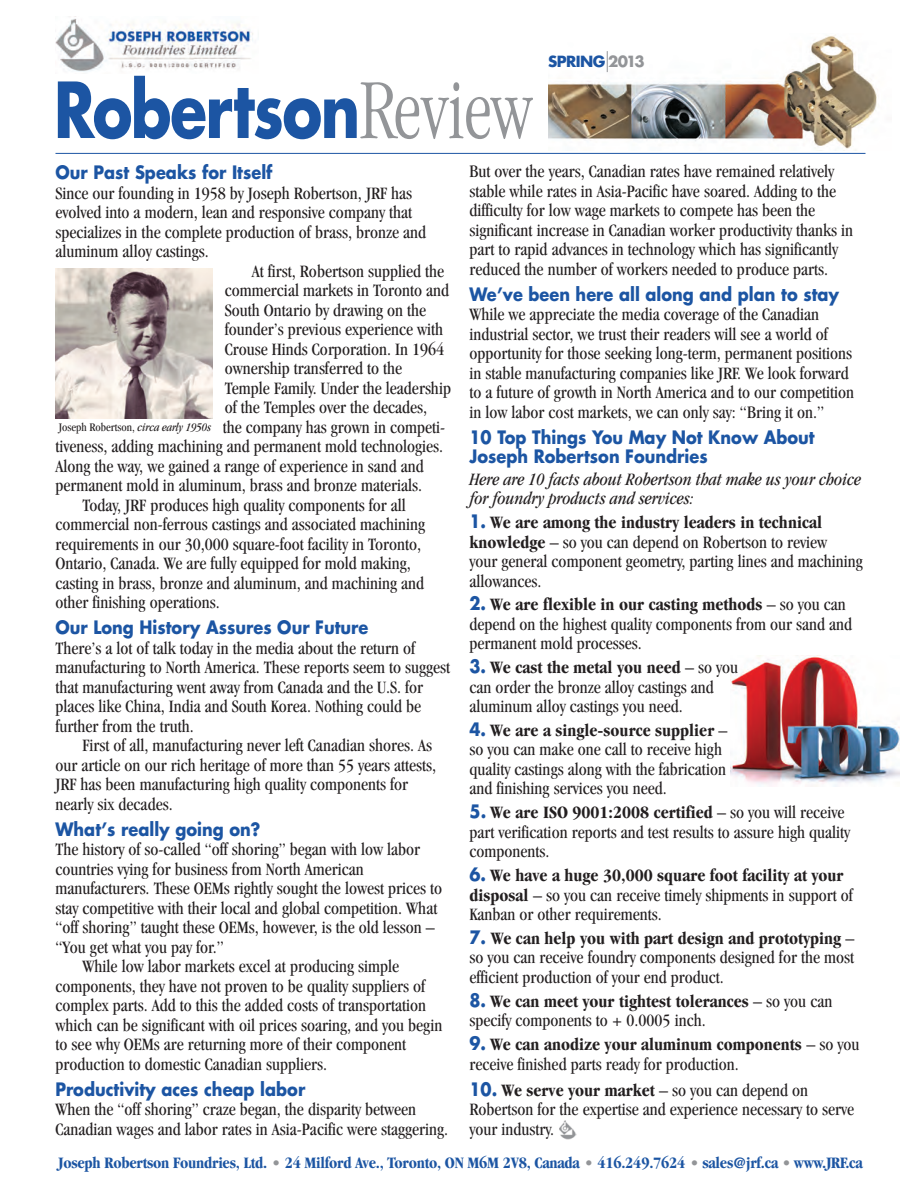
<style>
.page{position:relative;width:918px;height:1188px;background:#fff}
.page>*{position:absolute;margin:0;border:0;box-sizing:border-box;transform-origin:0 0}
.t1{font:700 75px "Futura";letter-spacing:-.025em;color:#1c55a3;scale:.8 1}
.t2{font:condensed 18px/19.5px "Garamond";color:#231f20}
.t3{font:700 18px/19.5px "Futura";color:#1c55a3;scale:.9 1}
.t4{font:italic condensed 18px/19.5px "Garamond";color:#231f20}
.t5{font:700 condensed 16.5px "Garamond";letter-spacing:-.015em;color:#1c55a3}
.t6{font:700 15px "Futura";letter-spacing:-.035em;color:#1c55a3}
.t7{font:condensed 12px "Garamond";color:#231f20}
.s1{font-family:"Garamond";font-weight:300;font-stretch:condensed;font-size:88.5px;color:#939598}
.s2{color:#939598}
.s3{font-style:italic}
.s4{font-family:"Futura";font-weight:700;font-stretch:normal;color:#1c55a3}
.s5{font-weight:700}
</style>
<div class="page">
<img style="left:731px;top:656px;width:169px;height:130px">
<img style="left:548px;top:35px;width:329px;height:114px">
<img style="left:56px;top:18px;width:197px;height:54px">
<svg style="left:607px;top:51px;width:1px;height:21px"></svg>
<hr style="left:56px;top:153px;width:810px;height:1px;background:#1c55a3">
<img style="left:56px;top:268px;width:157px;height:150px">
<img style="left:559px;top:1120px;width:18px;height:20px">
<h1 class="t1" style="left:54px;top:76px;width:598px">Robertson<span class="s1">Review</span></h1>
<p class="t6" style="left:548px;top:55px;width:98px">SPRING <span class="s2">2013</span></p>
<p class="t3" style="left:56px;top:164px;width:243px">Our Past Speaks for Itself</p>
<p class="t2" style="left:56px;top:185px;width:358px">Since our founding in 1958 by Joseph Robertson, JRF has</p>
<p class="t2" style="left:56px;top:204px;width:358px">evolved into a modern, lean and responsive company that</p>
<p class="t2" style="left:56px;top:224px;width:372px">specializes in the complete production of brass, bronze and</p>
<p class="t2" style="left:56px;top:243px;width:155px">aluminum alloy castings.</p>
<p class="t2" style="left:252px;top:263px;width:194px">At first, Robertson supplied the</p>
<p class="t2" style="left:225px;top:282px;width:226px">commercial markets in Toronto and</p>
<p class="t2" style="left:225px;top:302px;width:203px">South Ontario by drawing on the</p>
<p class="t2" style="left:225px;top:321px;width:220px">founder’s previous experience with</p>
<p class="t2" style="left:225px;top:341px;width:221px">Crouse Hinds Corporation. In 1964</p>
<p class="t2" style="left:225px;top:360px;width:179px">ownership transferred to the</p>
<p class="t2" style="left:225px;top:380px;width:228px">Temple Family. Under the leadership</p>
<p class="t2" style="left:225px;top:399px;width:204px">of the Temples over the decades,</p>
<p class="t2" style="left:223px;top:419px;width:224px">the company has grown in competi-</p>
<p class="t2" style="left:56px;top:438px;width:389px">tiveness, adding machining and permanent mold technologies.</p>
<p class="t2" style="left:56px;top:458px;width:370px">Along the way, we gained a range of experience in sand and</p>
<p class="t2" style="left:56px;top:477px;width:368px">permanent mold in aluminum, brass and bronze materials.</p>
<p class="t2" style="left:82px;top:497px;width:325px">Today, JRF produces high quality components for all</p>
<p class="t2" style="left:56px;top:516px;width:371px">commercial non-ferrous castings and associated machining</p>
<p class="t2" style="left:56px;top:536px;width:367px">requirements in our 30,000 square-foot facility in Toronto,</p>
<p class="t2" style="left:56px;top:555px;width:357px">Ontario, Canada. We are fully equipped for mold making,</p>
<p class="t2" style="left:56px;top:575px;width:370px">casting in brass, bronze and aluminum, and machining and</p>
<p class="t2" style="left:56px;top:594px;width:166px">other finishing operations.</p>
<p class="t3" style="left:56px;top:619px;width:349px">Our Long History Assures Our Future</p>
<p class="t2" style="left:56px;top:640px;width:396px">There’s a lot of talk today in the media about the return of manufacturing to North America. These reports seem to suggest that manufacturing went away from Canada and the U.S. for places like China, India and South Korea. Nothing could be further from the truth.</p>
<p class="t2" style="left:56px;top:737px;width:382px;text-indent:27px">First of all, manufacturing never left Canadian shores. As our article on our rich heritage of more than 55 years attests, JRF has been manufacturing high quality components for nearly six decades.</p>
<p class="t3" style="left:56px;top:821px;width:229px">What’s really going on?</p>
<p class="t2" style="left:56px;top:841px;width:366px">The history of so-called “off shoring” began with low labor</p>
<p class="t2" style="left:56px;top:861px;width:310px">countries vying for business from North American</p>
<p class="t2" style="left:56px;top:880px;width:388px">manufacturers. These OEMs rightly sought the lowest prices to</p>
<p class="t2" style="left:56px;top:900px;width:383px">stay competitive with their local and global competition. What</p>
<p class="t2" style="left:56px;top:919px;width:381px">“off shoring” taught these OEMs, however, is the old lesson –</p>
<p class="t2" style="left:56px;top:939px;width:170px">“You get what you pay for.”</p>
<p class="t2" style="left:83px;top:958px;width:318px">While low labor markets excel at producing simple</p>
<p class="t2" style="left:56px;top:978px;width:371px">components, they have not proven to be quality suppliers of</p>
<p class="t2" style="left:56px;top:997px;width:372px">complex parts. Add to this the added costs of transportation</p>
<p class="t2" style="left:56px;top:1017px;width:388px">which can be significant with oil prices soaring, and you begin</p>
<p class="t2" style="left:56px;top:1036px;width:352px">to see why OEMs are returning more of their component</p>
<p class="t2" style="left:56px;top:1056px;width:273px">production to domestic Canadian suppliers.</p>
<p class="t3" style="left:56px;top:1081px;width:279px">Productivity aces cheap labor</p>
<p class="t2" style="left:56px;top:1101px;width:394px">When the “off shoring” craze began, the disparity between<br>Canadian wages and labor rates in Asia-Pacific were staggering.</p>
<p class="t7" style="left:59px;top:423px;width:154px">Joseph Robertson, <span class="s3">circa early 1950s</span></p>
<p class="t2" style="left:470px;top:163px;width:385px">But over the years, Canadian rates have remained relatively stable while rates in Asia-Pacific have soared. Adding to the difficulty for low wage markets to compete has been the significant increase in Canadian worker productivity thanks in part to rapid advances in technology which has significantly reduced the number of workers needed to produce parts.</p>
<p class="t3" style="left:470px;top:286px;width:412px">We’ve been here all along and plan to stay</p>
<p class="t2" style="left:470px;top:306px;width:386px">While we appreciate the media coverage of the Canadian industrial sector, we trust their readers will see a world of opportunity for those seeking long-term, permanent positions in stable manufacturing companies like JRF. We look forward to a future of growth in North America and to our competition in low labor cost markets, we can only say: “Bring it on.”</p>
<p class="t3" style="left:470px;top:429px;width:385px">10 Top Things You May Not Know About<br>Joseph Robertson Foundries</p>
<p class="t4" style="left:470px;top:471px;width:393px">Here are 10 facts about Robertson that make us your choice for foundry products and services:</p>
<p class="t2" style="left:470px;top:514px;width:395px"><span class="s4">1.</span> <span class="s5">We are among the industry leaders in technical knowledge</span> – so you can depend on Robertson to review<br>your general component geometry, parting lines and machining allowances.</p>
<p class="t2" style="left:470px;top:596px;width:384px"><span class="s4">2.</span> <span class="s5">We are flexible in our casting methods</span> – so you can depend on the highest quality components from our sand and permanent mold processes.</p>
<p class="t2" style="left:470px;top:659px;width:270px"><span class="s4">3.</span> <span class="s5">We cast the metal you need</span> – so you can order the bronze alloy castings and aluminum alloy castings you need.</p>
<p class="t2" style="left:470px;top:722px;width:260px"><span class="s4">4.</span> <span class="s5">We are a single-source supplier</span> – so you can make one call to receive high quality castings along with the fabrication and finishing services you need.</p>
<p class="t2" style="left:470px;top:804px;width:382px"><span class="s4">5.</span> <span class="s5">We are ISO 9001:2008 certified</span> – so you will receive part verification reports and test results to assure high quality components.</p>
<p class="t2" style="left:470px;top:867px;width:385px"><span class="s4">6.</span> <span class="s5">We have a huge 30,000 square foot facility at your disposal</span> – so you can receive timely shipments in support of<br>Kanban or other requirements.</p>
<p class="t2" style="left:469px;top:930px;width:387px;text-align:justify"><span class="s4">7.</span> <span class="s5">We can help you with part design and prototyping</span> – so you can receive foundry components designed for the most efficient production of your end product.</p>
<p class="t2" style="left:470px;top:993px;width:364px"><span class="s4">8.</span> <span class="s5">We can meet your tightest tolerances</span> – so you can specify components to + 0.0005 inch.</p>
<p class="t2" style="left:470px;top:1036px;width:391px"><span class="s4">9.</span> <span class="s5">We can anodize your aluminum components</span> – so you receive finished parts ready for production.</p>
<p class="t2" style="left:470px;top:1081px;width:386px"><span class="s4">10.</span> <span class="s5">We serve your market</span> – so you can depend on<br>Robertson for the expertise and experience necessary to serve your industry.</p>
<p class="t5" style="left:58px;top:1156px;width:806px">Joseph Robertson Foundries, Ltd. <span class="s2">•</span> 24 Milford Ave., Toronto, ON M6M 2V8, Canada <span class="s2">•</span> 416.249.7624 <span class="s2">•</span> sales@jrf.ca <span class="s2">•</span> www.JRF.ca</p>
</div>
